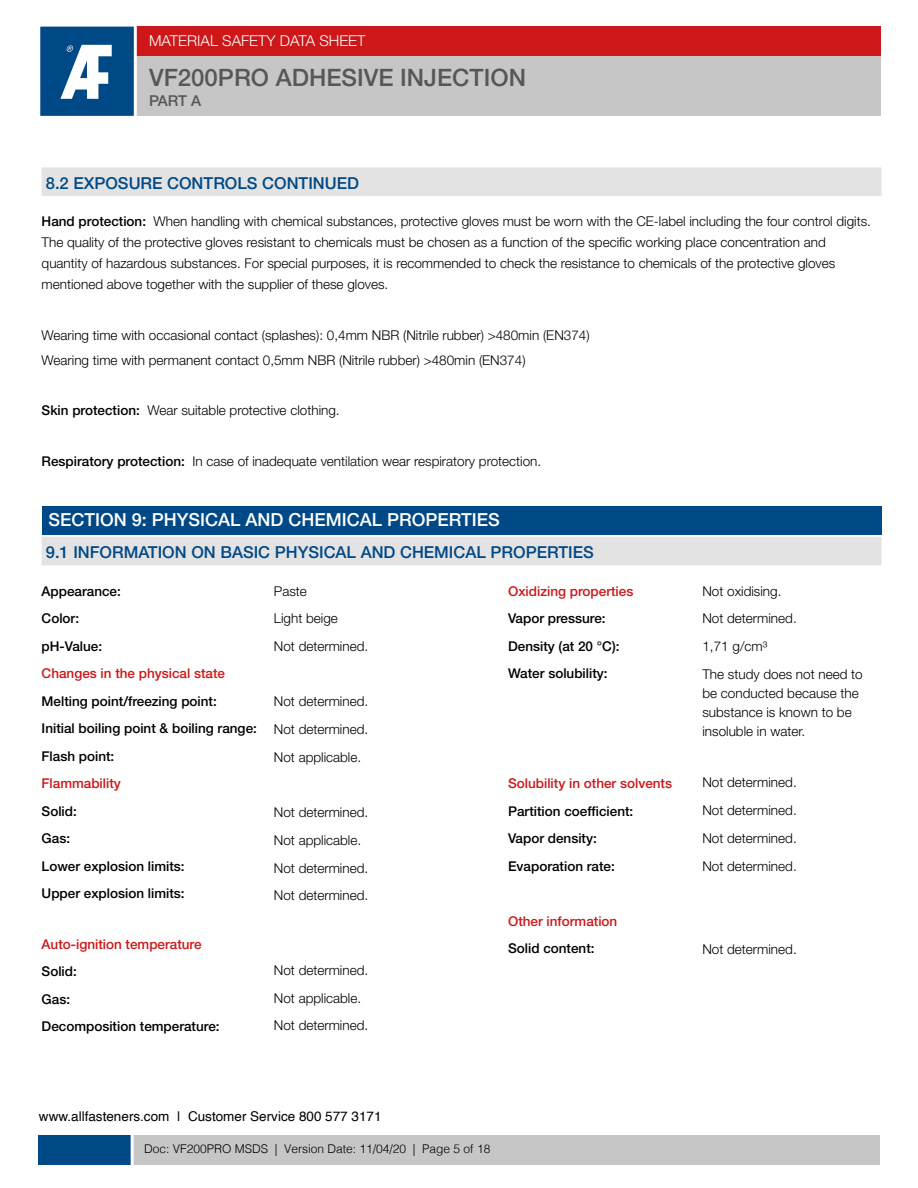
<style>
.page{position:relative;width:918px;height:1188px;background:#fff}
.page>*{position:absolute;margin:0;border:0;box-sizing:border-box;transform-origin:0 0}
.t1{font:500 24px "Helvetica Neue LT Pro";color:#575756}
.t2{font:500 18px "Helvetica Neue LT Pro";color:#fff}
.t3{font:500 16.5px "Helvetica Neue LT Pro";color:#004987}
.t4{font:300 15px "Helvetica Neue LT Pro";color:#fff}
.t5{font:500 15px "Helvetica Neue LT Pro";color:#575756}
.t6{font:300 13.5px/27.8px "Helvetica Neue LT Pro";color:#000}
.t7{font:500 13.5px/27.5px "Helvetica Neue LT Pro";color:#000}
.t8{font:500 13.5px "Helvetica Neue LT Pro";color:#cd1719}
.t9{font:13.5px "Helvetica";color:#000}
.t10{font:300 12px "Helvetica";color:#000}
.s1{font-weight:500}
</style>
<div class="page">
<div style="left:40px;top:27px;width:841px;height:29px;background:#cd1719"></div>
<div style="left:40px;top:56px;width:841px;height:60px;background:#c6c6c6"></div>
<svg style="left:40px;top:26px;width:98px;height:90px;background:#3a72a2"></svg>
<div style="left:39px;top:1135px;width:840px;height:30px;background:#c6c6c6"></div>
<div style="left:39px;top:1135px;width:93px;height:30px;background:#004987"></div>
<hr style="left:131px;top:1134px;width:3px;height:31px;background:#fff">
<div style="left:42px;top:167px;width:840px;height:29px;background:#e3e3e3"></div>
<div style="left:42px;top:506px;width:840px;height:28px;background:#004987"></div>
<div style="left:42px;top:537px;width:840px;height:28px;background:#e3e3e3"></div>
<p class="t4" style="left:149px;top:32px;width:218px">MATERIAL SAFETY DATA SHEET</p>
<h1 class="t1" style="left:149px;top:63px;width:379px">VF200PRO ADHESIVE INJECTION</h1>
<p class="t5" style="left:149px;top:91px;width:54px">PART A</p>
<p class="t3" style="left:46px;top:173px;width:315px">8.2 EXPOSURE CONTROLS CONTINUED</p>
<p class="t6" style="left:42px;top:211px;width:831px;line-height:21px"><span class="s1">Hand protection:</span> When handling with chemical substances, protective gloves must be worn with the CE-label including the four control digits.<br>The quality of the protective gloves resistant to chemicals must be chosen as a function of the specific working place concentration and quantity of hazardous substances. For special purposes, it is recommended to check the resistance to chemicals of the protective gloves mentioned above together with the supplier of these gloves.</p>
<p class="t6" style="left:42px;top:322px;width:550px;line-height:25.2px">Wearing time with occasional contact (splashes): 0,4mm NBR (Nitrile rubber) &gt;480min (EN374)<br>Wearing time with permanent contact 0,5mm NBR (Nitrile rubber) &gt;480min (EN374)</p>
<p class="t6" style="left:42px;top:396px;width:300px"><span class="s1">Skin protection:</span> Wear suitable protective clothing.</p>
<p class="t6" style="left:42px;top:447px;width:501px"><span class="s1">Respiratory protection:</span> In case of inadequate ventilation wear respiratory protection.</p>
<h2 class="t2" style="left:48px;top:509px;width:453px">SECTION 9: PHYSICAL AND CHEMICAL PROPERTIES</h2>
<p class="t3" style="left:46px;top:542px;width:550px">9.1 INFORMATION ON BASIC PHYSICAL AND CHEMICAL PROPERTIES</p>
<p class="t7" style="left:42px;top:577px;width:81px">Appearance:<br>Color: pH-Value:</p>
<p class="t8" style="left:42px;top:665px;width:185px">Changes in the physical state</p>
<p class="t7" style="left:42px;top:687px;width:217px">Melting point/freezing point:<br>Initial boiling point &amp; boiling range:<br>Flash point:</p>
<p class="t8" style="left:42px;top:775px;width:81px">Flammability</p>
<p class="t7" style="left:42px;top:797px;width:145px">Solid:<br>Gas:<br>Lower explosion limits:<br>Upper explosion limits:</p>
<p class="t8" style="left:42px;top:936px;width:162px">Auto-ignition temperature</p>
<p class="t7" style="left:42px;top:958px;width:180px">Solid:<br>Gas:<br>Decomposition temperature:</p>
<p class="t8" style="left:508px;top:583px;width:127px">Oxidizing properties</p>
<p class="t7" style="left:508px;top:604px;width:113px">Vapor pressure:<br>Density (at 20 °C):<br>Water solubility:</p>
<p class="t6" style="left:274px;top:577px;width:96px">Paste<br>Light beige<br>Not determined.</p>
<p class="t6" style="left:274px;top:687px;width:96px;text-align:justify">Not determined.<br>Not determined.<br>Not applicable.</p>
<p class="t8" style="left:508px;top:775px;width:166px">Solubility in other solvents</p>
<p class="t7" style="left:508px;top:797px;width:127px">Partition coefficient:<br>Vapor density:<br>Evaporation rate:</p>
<p class="t6" style="left:274px;top:798px;width:96px">Not determined.<br>Not applicable.<br>Not determined.<br>Not determined.</p>
<p class="t8" style="left:508px;top:913px;width:111px">Other information</p>
<p class="t7" style="left:508px;top:934px;width:88px">Solid content:</p>
<p class="t6" style="left:274px;top:956px;width:96px">Not determined.<br>Not applicable.<br>Not determined.</p>
<p class="t6" style="left:702px;top:577px;width:162px">Not oxidising.<br>Not determined.<br>1,71 g/cm³<br>The study does not need to</p>
<p class="t6" style="left:702px;top:683px;width:158px;line-height:19.2px">be conducted because the substance is known to be insoluble in water.</p>
<p class="t6" style="left:702px;top:768px;width:96px;text-align:justify">Not determined.<br>Not determined.<br>Not determined.<br>Not determined.</p>
<p class="t6" style="left:702px;top:935px;width:96px">Not determined.</p>
<p class="t9" style="left:39px;top:1106px;width:344px">www.allfasteners.com | Customer Service 800 577 3171</p>
<p class="t10" style="left:144px;top:1138px;width:348px">Doc: VF200PRO MSDS | Version Date: 11/04/20 | Page 5 of 18</p>
</div>
